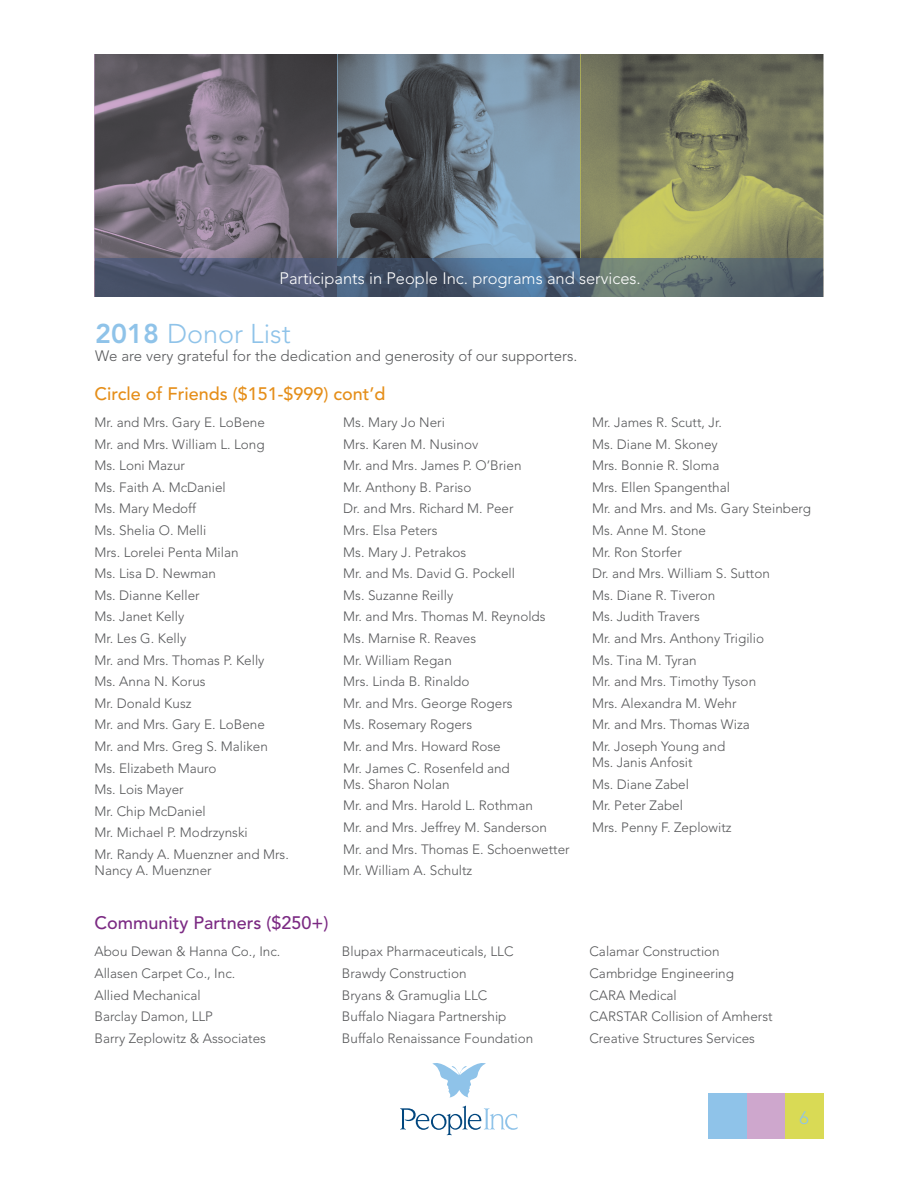
<style>
.page{position:relative;width:918px;height:1188px;background:#fff}
.page>*{position:absolute;margin:0;border:0;box-sizing:border-box;transform-origin:0 0}
.t1{font:300 27px "Avenir";color:#8fc3e9}
.t2{font:500 18px "Avenir";color:#e58e19}
.t3{font:500 18px "Avenir";color:#7b2a83}
.t4{font:300 18px "Avenir";color:#8fc3e9}
.t5{font:300 16.5px "Avenir";color:#fff}
.t6{font:300 15px "Avenir";color:#57585a}
.t7{font:300 13.5px/21.6px "Avenir";color:#57585a}
.s1{font-weight:800}
</style>
<div class="page">
<div style="left:785px;top:1094px;width:39px;height:45px;background:#d9da55"></div>
<div style="left:746px;top:1094px;width:39px;height:45px;background:#cea7cd"></div>
<div style="left:708px;top:1094px;width:39px;height:45px;background:#8fc3e9"></div>
<img style="left:94px;top:54px;width:244px;height:243px">
<svg style="left:338px;top:54px;width:242px;height:243px;background:#697b8a"></svg>
<svg style="left:580px;top:54px;width:244px;height:243px;background:#83855e"></svg>
<img style="left:95px;top:259px;width:728px;height:37px">
<svg style="left:432px;top:1063px;width:54px;height:34px"></svg>
<svg style="left:400px;top:1106px;width:118px;height:29px"></svg>
<p class="t5" style="left:280px;top:269px;width:363px">Participants in People Inc. programs and services.</p>
<h1 class="t1" style="left:95px;top:317px;width:197px"><span class="s1">2018</span> Donor List</h1>
<p class="t6" style="left:95px;top:347px;width:484px">We are very grateful for the dedication and generosity of our supporters.</p>
<h2 class="t2" style="left:94px;top:383px;width:293px">Circle of Friends ($151-$999) cont’d</h2>
<p class="t7" style="left:94px;top:412px;width:196px">Mr. and Mrs. Gary E. LoBene<br>Mr. and Mrs. William L. Long<br>Ms. Loni Mazur<br>Ms. Faith A. McDaniel<br>Ms. Mary Medoff<br>Ms. Shelia O. Melli<br>Mrs. Lorelei Penta Milan<br>Ms. Lisa D. Newman<br>Ms. Dianne Keller<br>Ms. Janet Kelly<br>Mr. Les G. Kelly<br>Mr. and Mrs. Thomas P. Kelly<br>Ms. Anna N. Korus<br>Mr. Donald Kusz<br>Mr. and Mrs. Gary E. LoBene<br>Mr. and Mrs. Greg S. Maliken<br>Ms. Elizabeth Mauro<br>Ms. Lois Mayer<br>Mr. Chip McDaniel<br>Mr. Michael P. Modrzynski<br>Mr. Randy A. Muenzner and Mrs.</p>
<p class="t7" style="left:94px;top:860px;width:119px">Nancy A. Muenzner</p>
<p class="t7" style="left:343px;top:412px;width:204px">Ms. Mary Jo Neri<br>Mrs. Karen M. Nusinov<br>Mr. and Mrs. James P. O’Brien<br>Mr. Anthony B. Pariso<br>Dr. and Mrs. Richard M. Peer<br>Mrs. Elsa Peters<br>Ms. Mary J. Petrakos<br>Mr. and Ms. David G. Pockell<br>Ms. Suzanne Reilly<br>Mr. and Mrs. Thomas M. Reynolds<br>Ms. Marnise R. Reaves<br>Mr. William Regan<br>Mrs. Linda B. Rinaldo<br>Mr. and Mrs. George Rogers<br>Ms. Rosemary Rogers<br>Mr. and Mrs. Howard Rose<br>Mr. James C. Rosenfeld and</p>
<p class="t7" style="left:343px;top:773px;width:228px">Ms. Sharon Nolan<br>Mr. and Mrs. Harold L. Rothman<br>Mr. and Mrs. Jeffrey M. Sanderson<br>Mr. and Mrs. Thomas E. Schoenwetter<br>Mr. William A. Schultz</p>
<p class="t7" style="left:592px;top:412px;width:221px">Mr. James R. Scutt, Jr.<br>Ms. Diane M. Skoney<br>Mrs. Bonnie R. Sloma<br>Mrs. Ellen Spangenthal<br>Mr. and Mrs. and Ms. Gary Steinberg<br>Ms. Anne M. Stone<br>Mr. Ron Storfer<br>Dr. and Mrs. William S. Sutton<br>Ms. Diane R. Tiveron<br>Ms. Judith Travers<br>Mr. and Mrs. Anthony Trigilio<br>Ms. Tina M. Tyran<br>Mr. and Mrs. Timothy Tyson<br>Mrs. Alexandra M. Wehr<br>Mr. and Mrs. Thomas Wiza<br>Mr. Joseph Young and</p>
<p class="t7" style="left:592px;top:752px;width:141px">Ms. Janis Anfosit<br>Ms. Diane Zabel<br>Mr. Peter Zabel<br>Mrs. Penny F. Zeplowitz</p>
<h2 class="t3" style="left:94px;top:912px;width:236px">Community Partners ($250+)</h2>
<p class="t7" style="left:94px;top:941px;width:187px">Abou Dewan &amp; Hanna Co., Inc.<br>Allasen Carpet Co., Inc.<br>Allied Mechanical<br>Barclay Damon, LLP<br>Barry Zeplowitz &amp; Associates</p>
<p class="t7" style="left:342px;top:941px;width:193px">Blupax Pharmaceuticals, LLC<br>Brawdy Construction<br>Bryans &amp; Gramuglia LLC<br>Buffalo Niagara Partnership<br>Buffalo Renaissance Foundation</p>
<p class="t7" style="left:589px;top:941px;width:185px">Calamar Construction<br>Cambridge Engineering<br>CARA Medical<br>CARSTAR Collision of Amherst<br>Creative Structures Services</p>
<h2 class="t4" style="left:799px;top:1108px;width:11px">6</h2>
</div>
